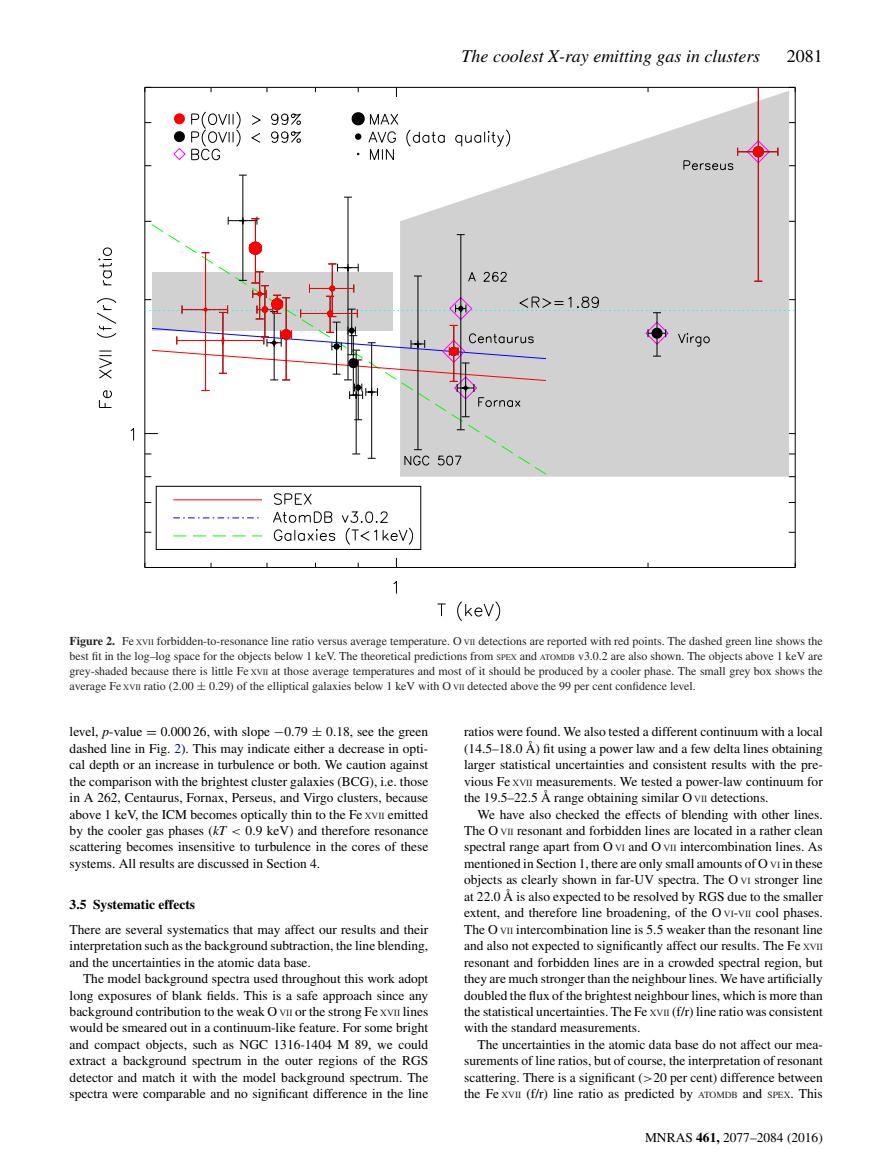
<style>
.page{position:relative;width:893px;height:1174px;background:#fff}
.page>*{position:absolute;margin:0;border:0;box-sizing:border-box;transform-origin:0 0}
.t1{font:italic 18px "Times";color:#000}
.t2{font:18px "Times";color:#000}
.t3{font:13.5px/16.5px "Times";color:#000;text-align:justify}
.t4{font:700 13.5px "Times";color:#000}
.t5{font:12px/15px "Times";color:#231f20;text-align:justify}
.s1{font-weight:700}
.s2{font-size:8.4px}
.s3{font-family:"MTSY"}
.s4{font-style:italic}
.s5{color:#00f}
.s6{font-size:9.45px;color:#231f20}
.s7{font-family:"MTMI"}
</style>
<div class="page">
<hr style="left:145px;top:567px;width:650px;height:1px;background:#000">
<svg style="left:393px;top:581px;width:4px;height:13px"></svg>
<svg style="left:437px;top:603px;width:9px;height:13px"></svg>
<svg style="left:457px;top:601px;width:44px;height:20px"></svg>
<hr style="left:145px;top:87px;width:650px;height:1px;background:#000">
<hr style="left:144px;top:87px;width:1px;height:480px;background:#000">
<svg style="left:130px;top:428px;width:5px;height:13px"></svg>
<svg style="left:99px;top:390px;width:13px;height:18px"></svg>
<svg style="left:99px;top:350px;width:13px;height:29px"></svg>
<svg style="left:96px;top:298px;width:21px;height:40px"></svg>
<svg style="left:98px;top:247px;width:14px;height:39px"></svg>
<hr style="left:795px;top:87px;width:1px;height:480px;background:#000">
<svg style="left:400px;top:91px;width:389px;height:385px;fill:#d1d1d1"></svg>
<svg style="left:151px;top:223px;width:396px;height:252px"></svg>
<svg style="left:145px;top:485px;width:277px;height:65px"></svg>
<svg style="left:437px;top:455px;width:25px;height:11px"></svg>
<svg style="left:252px;top:115px;width:9px;height:10px"></svg>
<svg style="left:251px;top:133px;width:10px;height:10px"></svg>
<svg style="left:271px;top:113px;width:30px;height:30px"></svg>
<svg style="left:173px;top:111px;width:68px;height:50px"></svg>
<svg style="left:406px;top:128px;width:40px;height:20px"></svg>
<svg style="left:455px;top:128px;width:56px;height:20px"></svg>
<svg style="left:352px;top:112px;width:47px;height:48px"></svg>
<hr style="left:347px;top:197px;width:1px;height:183px;background:#000">
<hr style="left:460px;top:235px;width:1px;height:195px;background:#000">
<hr style="left:465px;top:363px;width:1px;height:54px;background:#000">
<hr style="left:417px;top:276px;width:1px;height:173px;background:#000">
<svg style="left:404px;top:449px;width:26px;height:19px"></svg>
<hr style="left:242px;top:175px;width:1px;height:105px;background:#000">
<hr style="left:371px;top:343px;width:1px;height:115px;background:#000">
<hr style="left:356px;top:350px;width:1px;height:104px;background:#000">
<hr style="left:358px;top:360px;width:1px;height:60px;background:#000">
<hr style="left:205px;top:253px;width:1px;height:137px;background:#f00">
<hr style="left:255px;top:219px;width:1px;height:64px;background:#f00">
<svg style="left:228px;top:216px;width:31px;height:9px"></svg>
<svg style="left:249px;top:242px;width:13px;height:13px"></svg>
<svg style="left:746px;top:139px;width:25px;height:25px"></svg>
<hr style="left:758px;top:87px;width:1px;height:194px;background:#f00">
<hr style="left:738px;top:151px;width:40px;height:1px;background:#f00">
<svg style="left:145px;top:263px;width:650px;height:145px"></svg>
<svg style="left:683px;top:148px;width:55px;height:23px"></svg>
<h1 class="t1" style="left:462px;top:49px;width:300px">The coolest X-ray emitting gas in clusters</h1>
<h1 class="t2" style="left:787px;top:49px;width:37px">2081</h1>
<p class="t5" style="left:70px;top:634px;width:755px"><span class="s1">Figure 2.</span> Fe <span class="s2">XVII</span> forbidden-to-resonance line ratio versus average temperature. O <span class="s2">VII</span> detections are reported with red points. The dashed green line shows the best fit in the log–log space for the objects below 1 keV. The theoretical predictions from <span class="s2">SPEX</span> and <span class="s2">ATOMDB</span> v3.0.2 are also shown. The objects above 1 keV are grey-shaded because there is little Fe <span class="s2">XVII</span> at those average temperatures and most of it should be produced by a cooler phase. The small grey box shows the average Fe <span class="s2">XVII</span> ratio (2.00 <span class="s3">±</span> 0.29) of the elliptical galaxies below 1 keV with O <span class="s2">VII</span> detected above the 99 per cent confidence level.</p>
<p class="t3" style="left:70px;top:725px;width:360px">level, <span class="s4">p</span>-value <span class="s3">=</span> 0.000 26, with slope <span class="s3">−</span>0.79 <span class="s3">±</span> 0.18, see the green dashed line in Fig. <span class="s5">2</span>). This may indicate either a decrease in opti&shy;cal depth or an increase in turbulence or both. We caution against the comparison with the brightest cluster galaxies (BCG), i.e. those in A 262, Centaurus, Fornax, Perseus, and Virgo clusters, because above 1 keV, the ICM becomes optically thin to the Fe <span class="s6">XVII</span> emitted by the cooler gas phases (<span class="s4">kT</span> <span class="s7">&lt;</span> 0.9 keV) and therefore resonance scattering becomes insensitive to turbulence in the cores of these systems. All results are discussed in Section 4.</p>
<p class="t4" style="left:70px;top:899px;width:127px">3.5 Systematic effects</p>
<p class="t3" style="left:70px;top:922px;width:360px">There are several systematics that may affect our results and their interpretation such as the background subtraction, the line blending, and the uncertainties in the atomic data base.</p>
<p class="t3" style="left:70px;top:971px;width:360px;text-indent:13px">The model background spectra used throughout this work adopt long exposures of blank fields. This is a safe approach since any background contribution to the weak O <span class="s6">VII</span> or the strong Fe <span class="s6">XVII</span> lines would be smeared out in a continuum-like feature. For some bright and compact objects, such as NGC 1316-1404 M 89, we could extract a background spectrum in the outer regions of the RGS detector and match it with the model background spectrum. The spectra were comparable and no significant difference in the line</p>
<p class="t3" style="left:464px;top:725px;width:360px">ratios were found. We also tested a different continuum with a local (14.5–18.0 Å) fit using a power law and a few delta lines obtaining larger statistical uncertainties and consistent results with the pre&shy;vious Fe <span class="s6">XVII</span> measurements. We tested a power-law continuum for the 19.5–22.5 Å range obtaining similar O <span class="s6">VII</span> detections.</p>
<p class="t3" style="left:464px;top:807px;width:360px;text-indent:13px">We have also checked the effects of blending with other lines.<br>The O <span class="s6">VII</span> resonant and forbidden lines are located in a rather clean spectral range apart from O <span class="s6">VI</span> and O <span class="s6">VII</span> intercombination lines. As mentioned in Section 1, there are only small amounts of O <span class="s6">VI</span> in these objects as clearly shown in far-UV spectra. The O <span class="s6">VI</span> stronger line at 22.0 Å is also expected to be resolved by RGS due to the smaller extent, and therefore line broadening, of the O <span class="s6">VI</span>-<span class="s6">VII</span> cool phases.<br>The O <span class="s6">VII</span> intercombination line is 5.5 weaker than the resonant line and also not expected to significantly affect our results. The Fe <span class="s6">XVII </span>resonant and forbidden lines are in a crowded spectral region, but they are much stronger than the neighbour lines. We have artificially doubled the flux of the brightest neighbour lines, which is more than the statistical uncertainties. The Fe <span class="s6">XVII</span> (f/r) line ratio was consistent with the standard measurements.</p>
<p class="t3" style="left:464px;top:1037px;width:360px;text-indent:13px">The uncertainties in the atomic data base do not affect our mea&shy;surements of line ratios, but of course, the interpretation of resonant scattering. There is a significant (<span class="s7">&gt;</span>20 per cent) difference between the Fe <span class="s6">XVII</span> (f/r) line ratio as predicted by <span class="s6">ATOMDB</span> and <span class="s6">SPEX</span>. This</p>
<p class="t3" style="left:645px;top:1130px;width:179px">MNRAS <span class="s1">461,</span> 2077–2084 (2016)</p>
</div>
